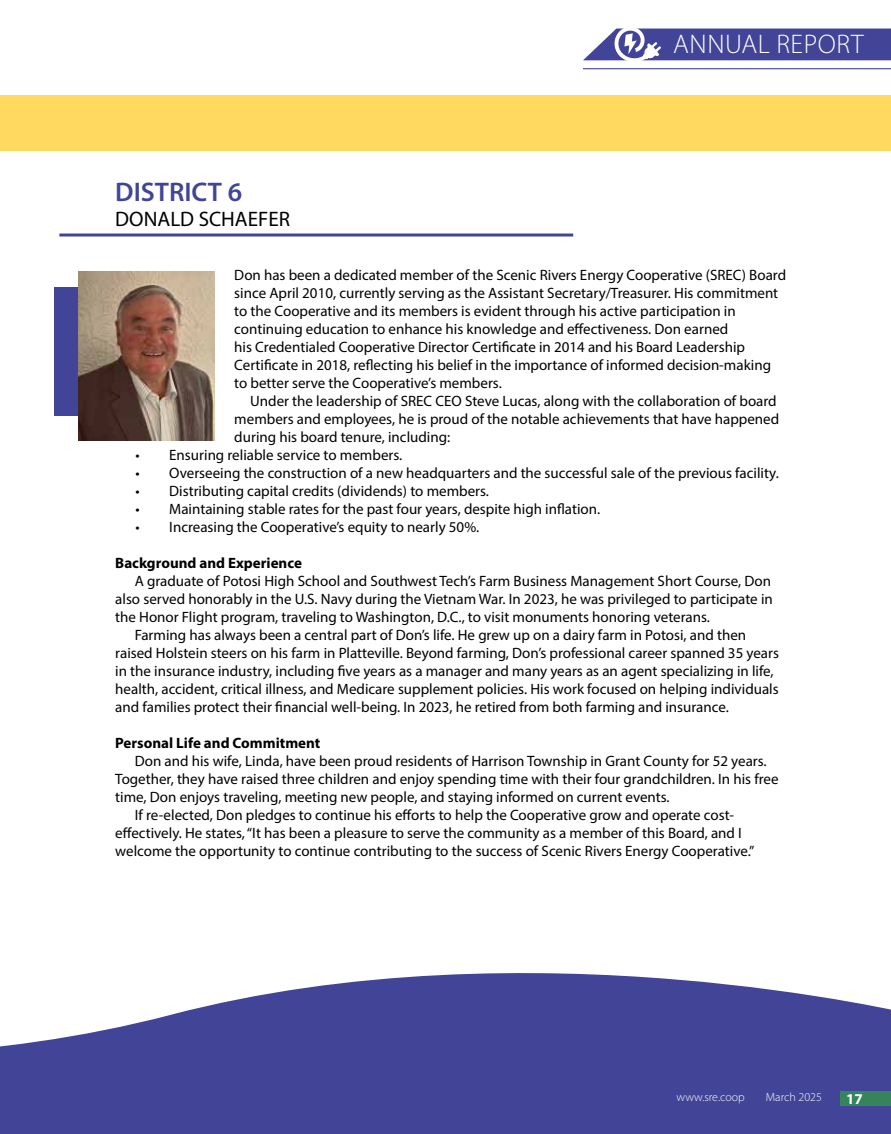
<style>
.page{position:relative;width:891px;height:1134px;background:#fff}
.page>*{position:absolute;margin:0;border:0;box-sizing:border-box;transform-origin:0 0}
.t1{font:300 27px "Myriad Pro";letter-spacing:.02em;color:#fff}
.t2{font:600 27px "Myriad Pro";color:#424497}
.t3{font:21px "Myriad Pro";color:#000}
.t4{font:15px/18px "Myriad Pro";color:#000}
.t5{font:700 15px "Myriad Pro";color:#000}
.t6{font:700 15px "Myriad Pro";color:#fff}
.t7{font:300 12px "Myriad Pro";color:#fff}
</style>
<div class="page">
<svg style="left:0;top:973px;width:891px;height:161px;background:#5b5da5"></svg>
<div style="left:0;top:96px;width:891px;height:55px;background:#ffd960"></div>
<div style="left:840px;top:1092px;width:51px;height:14px;background:#35845c"></div>
<hr style="left:583px;top:68px;width:308px;height:1px;background:#424497">
<svg style="left:583px;top:28px;width:308px;height:33px;background:#5e5fa6"></svg>
<div style="left:54px;top:288px;width:160px;height:128px;background:#424497"></div>
<img style="left:79px;top:271px;width:135px;height:170px">
<hr style="left:59px;top:234px;width:514px;height:3px;background:#424497">
<h1 class="t2" style="left:115px;top:174px;width:128px">DISTRICT 6</h1>
<h2 class="t3" style="left:115px;top:206px;width:176px">DONALD SCHAEFER</h2>
<h1 class="t1" style="left:673px;top:28px;width:192px">ANNUAL REPORT</h1>
<p class="t4" style="left:234px;top:266px;width:553px">Don has been a dedicated member of the Scenic Rivers Energy Cooperative (SREC) Board since April 2010, currently serving as the Assistant Secretary/Treasurer. His commitment to the Cooperative and its members is evident through his active participation in continuing education to enhance his knowledge and effectiveness. Don earned<br>his Credentialed Cooperative Director Certificate in 2014 and his Board Leadership Certificate in 2018, reflecting his belief in the importance of informed decision-making to better serve the Cooperative’s members.</p>
<p class="t4" style="left:234px;top:392px;width:546px;text-indent:16px">Under the leadership of SREC CEO Steve Lucas, along with the collaboration of board members and employees, he is proud of the notable achievements that have happened during his board tenure, including:</p>
<p class="t4" style="left:136px;top:446px;width:268px">• Ensuring reliable service to members.</p>
<p class="t4" style="left:136px;top:464px;width:645px">• Overseeing the construction of a new headquarters and the successful sale of the previous facility.</p>
<p class="t4" style="left:136px;top:482px;width:355px">• Distributing capital credits (dividends) to members.</p>
<p class="t4" style="left:136px;top:500px;width:466px">• Maintaining stable rates for the past four years, despite high inflation.</p>
<p class="t4" style="left:136px;top:518px;width:345px">• Increasing the Cooperative’s equity to nearly 50%.</p>
<p class="t5" style="left:115px;top:553px;width:188px">Background and Experience</p>
<p class="t4" style="left:135px;top:572px;width:638px">A graduate of Potosi High School and Southwest Tech’s Farm Business Management Short Course, Don</p>
<p class="t4" style="left:115px;top:590px;width:659px">also served honorably in the U.S. Navy during the Vietnam War. In 2023, he was privileged to participate in</p>
<p class="t4" style="left:115px;top:608px;width:596px">the Honor Flight program, traveling to Washington, D.C., to visit monuments honoring veterans.</p>
<p class="t4" style="left:135px;top:626px;width:613px">Farming has always been a central part of Don’s life. He grew up on a dairy farm in Potosi, and then</p>
<p class="t4" style="left:115px;top:644px;width:665px">raised Holstein steers on his farm in Platteville. Beyond farming, Don’s professional career spanned 35 years</p>
<p class="t4" style="left:115px;top:662px;width:660px">in the insurance industry, including five years as a manager and many years as an agent specializing in life,</p>
<p class="t4" style="left:115px;top:680px;width:665px">health, accident, critical illness, and Medicare supplement policies. His work focused on helping individuals</p>
<p class="t4" style="left:115px;top:698px;width:615px">and families protect their financial well-being. In 2023, he retired from both farming and insurance.</p>
<p class="t5" style="left:115px;top:733px;width:207px">Personal Life and Commitment</p>
<p class="t4" style="left:135px;top:752px;width:633px">Don and his wife, Linda, have been proud residents of Harrison Township in Grant County for 52 years.</p>
<p class="t4" style="left:115px;top:770px;width:665px">Together, they have raised three children and enjoy spending time with their four grandchildren. In his free</p>
<p class="t4" style="left:115px;top:788px;width:556px">time, Don enjoys traveling, meeting new people, and staying informed on current events.</p>
<p class="t4" style="left:135px;top:806px;width:601px">If re-elected, Don pledges to continue his efforts to help the Cooperative grow and operate cost-</p>
<p class="t4" style="left:115px;top:824px;width:628px">effectively. He states, “It has been a pleasure to serve the community as a member of this Board, and I</p>
<p class="t4" style="left:115px;top:842px;width:641px">welcome the opportunity to continue contributing to the success of Scenic Rivers Energy Cooperative.”</p>
<p class="t7" style="left:677px;top:1090px;width:70px">www.sre.coop</p>
<p class="t7" style="left:766px;top:1090px;width:58px">March 2025</p>
<p class="t6" style="left:846px;top:1089px;width:18px">17</p>
</div>
